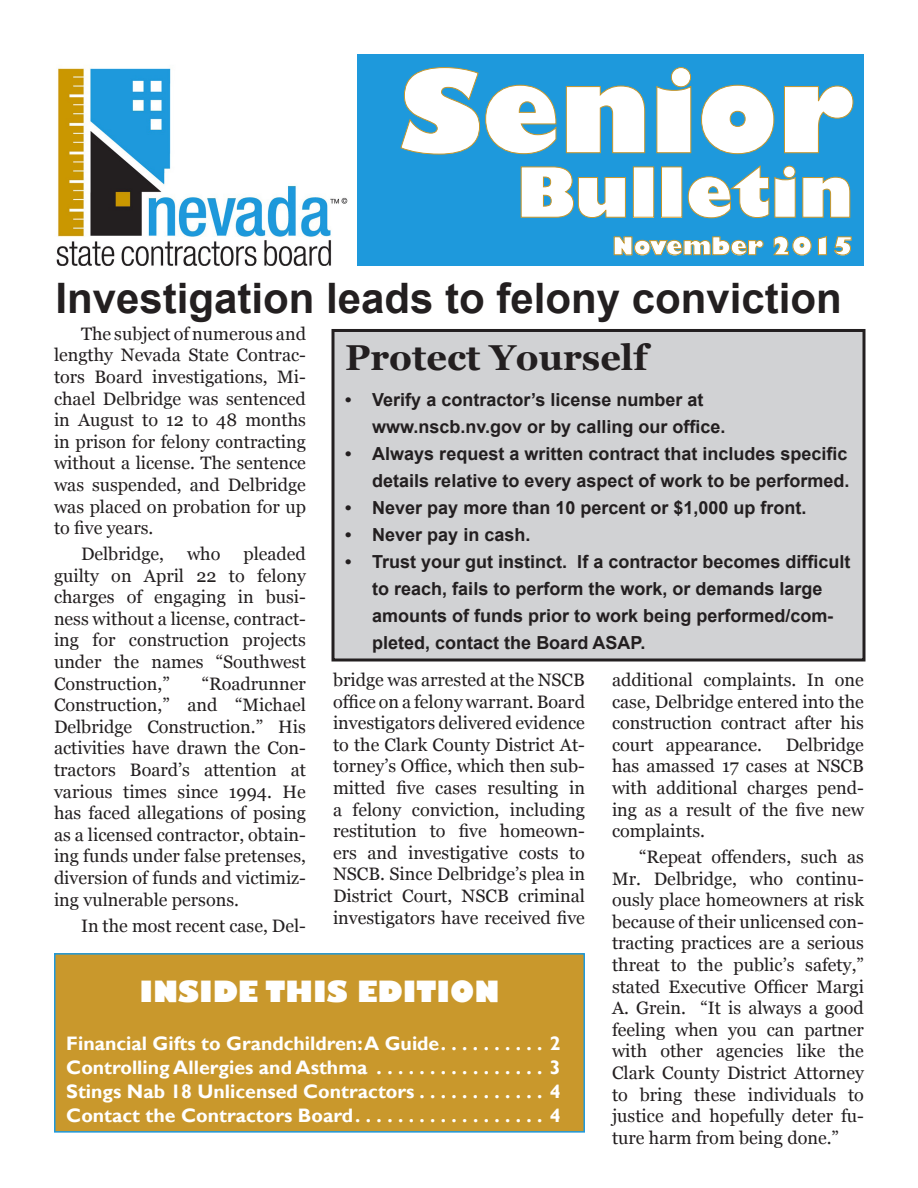
<style>
.page{position:relative;width:918px;height:1188px;background:#fff}
.page>*{position:absolute;margin:0;border:0;box-sizing:border-box;transform-origin:0 0}
.t1{font:800 112.5px "Gill Sans";color:#fff}
.t2{font:800 67.5px "Gill Sans";color:#fff}
.headline{font:700 42px "Arial";color:#231f20}
.headline-2{font:700 36px "Georgia";color:#231f20}
.t3{font:800 28.5px "Gill Sans";color:#fff}
.t4{font:800 24px "Gill Sans";color:#fff}
.table_of_contents{font:700 19.5px "Gill Sans";color:#fff}
.body_copy{font:18px/21.6px "Georgia";color:#231f20;text-align:justify}
.t5{font:700 18px/27px "Arial";color:#231f20}
</style>
<div class="page">
<img style="left:56px;top:68px;width:292px;height:198px">
<div style="left:357px;top:54px;width:507px;height:212px;background:#1e99dc"></div>
<svg style="left:400px;top:67px;width:157px;height:88px"></svg>
<svg style="left:566px;top:85px;width:79px;height:68px"></svg>
<svg style="left:656px;top:67px;width:36px;height:86px"></svg>
<svg style="left:701px;top:84px;width:74px;height:70px"></svg>
<svg style="left:784px;top:85px;width:70px;height:68px"></svg>
<svg style="left:520px;top:166px;width:106px;height:52px"></svg>
<div style="left:633px;top:167px;width:21px;height:50px;border:1px solid #c9982c"></div>
<svg style="left:687px;top:165px;width:109px;height:54px"></svg>
<svg style="left:802px;top:176px;width:49px;height:42px"></svg>
<svg style="left:613px;top:236px;width:151px;height:20px"></svg>
<svg style="left:773px;top:236px;width:39px;height:20px"></svg>
<svg style="left:818px;top:236px;width:9px;height:19px"></svg>
<svg style="left:834px;top:236px;width:18px;height:20px"></svg>
<div style="left:55px;top:954px;width:529px;height:178px;background:#c9982c"></div>
<div style="left:54px;top:953px;width:531px;height:180px;border:2px solid #1e99dc"></div>
<div style="left:333px;top:330px;width:531px;height:330px;background:#d1d2d4"></div>
<div style="left:332px;top:329px;width:534px;height:333px;border:3px solid #231f20"></div>
<p class="t1" style="left:400px;top:41px;width:455px">Senior</p>
<p class="t2" style="left:516px;top:150px;width:338px">Bulletin</p>
<p class="t4" style="left:612px;top:231px;width:242px">November 2015</p>
<p class="headline" style="left:55px;top:270px;width:788px">Investigation leads to felony conviction</p>
<p class="body_copy" style="left:54px;top:323px;width:254px;text-indent:27px">The subject of numerous and lengthy Nevada State Contrac&shy;tors Board investigations, Mi&shy;chael Delbridge was sentenced in August to 12 to 48 months in prison for felony contracting without a license. The sentence was suspended, and Delbridge was placed on probation for up to five years.</p>
<p class="body_copy" style="left:81px;top:543px;width:85px">Delbridge,</p>
<p class="body_copy" style="left:187px;top:543px;width:35px">who</p>
<p class="headline-2" style="left:345px;top:334px;width:304px">Protect Yourself</p>
<p class="t5" style="left:372px;top:387px;width:355px;text-indent:-27px">• Verify a contractor’s license number at www.nscb.nv.gov or by calling our office.</p>
<p class="t5" style="left:345px;top:441px;width:506px;text-align:right">• Always request a written contract that includes specific details relative to every aspect of work to be performed.</p>
<p class="t5" style="left:345px;top:495px;width:463px">• Never pay more than 10 percent or $1,000 up front.</p>
<p class="t5" style="left:345px;top:522px;width:187px">• Never pay in cash.</p>
<p class="t5" style="left:372px;top:549px;width:480px;text-indent:-27px">• Trust your gut instinct. If a contractor becomes difficult to reach, fails to perform the work, or demands large amounts of funds prior to work being performed/com&shy;pleted, contact the Board ASAP.</p>
<p class="body_copy" style="left:54px;top:543px;width:253px;text-indent:189px">pleaded guilty on April 22 to felony charges of engaging in busi&shy;ness without a license, contract&shy;ing for construction projects under the names “Southwest Construction,”</p>
<p class="body_copy" style="left:333px;top:669px;width:254px">bridge was arrested at the NSCB office on a felony warrant. Board investigators delivered evidence to the Clark County District At&shy;torney’s Office, which then sub&shy;mitted five cases resulting in a felony conviction, including restitution to five homeown&shy;ers and investigative costs to NSCB. Since Delbridge’s plea in District Court, NSCB criminal investigators have received five</p>
<p class="body_copy" style="left:612px;top:669px;width:253px">additional complaints. In one case, Delbridge entered into the construction contract after his court appearance.</p>
<p class="body_copy" style="left:54px;top:673px;width:253px;text-indent:148px">“Roadrunner Construction,” and “Michael Delbridge Construction.” His activities have drawn the Con&shy;tractors Board’s attention at various times since 1994. He has faced allegations of posing as a licensed contractor, obtain&shy;ing funds under false pretenses, diversion of funds and victimiz&shy;ing vulnerable persons.</p>
<p class="body_copy" style="left:81px;top:915px;width:226px">In the most recent case, Del-</p>
<p class="body_copy" style="left:612px;top:734px;width:253px;text-indent:174px">Delbridge has amassed 17 cases at NSCB with additional charges pend&shy;ing as a result of the five new complaints.</p>
<p class="body_copy" style="left:612px;top:846px;width:254px;text-indent:27px">“Repeat offenders, such as Mr. Delbridge, who continu&shy;ously place homeowners at risk because of their unlicensed con&shy;tracting practices are a serious threat to the public’s safety,” stated Executive Officer Margi A. Grein. “It is always a good feeling when you can partner with other agencies like the Clark County District Attorney to bring these individuals to justice and hopefully deter fu&shy;ture harm from being done.”</p>
<p class="t3" style="left:139px;top:974px;width:362px">INSIDE THIS EDITION</p>
<p class="table_of_contents" style="left:66px;top:1032px;width:496px">Financial Gifts to Grandchildren: A Guide . . . . . . . . . . 2</p>
<p class="table_of_contents" style="left:66px;top:1056px;width:496px">Controlling Allergies and Asthma . . . . . . . . . . . . . . . . 3</p>
<p class="table_of_contents" style="left:66px;top:1080px;width:496px">Stings Nab 18 Unlicensed Contractors . . . . . . . . . . . . 4</p>
<p class="table_of_contents" style="left:66px;top:1104px;width:496px">Contact the Contractors Board . . . . . . . . . . . . . . . . . . 4</p>
</div>
